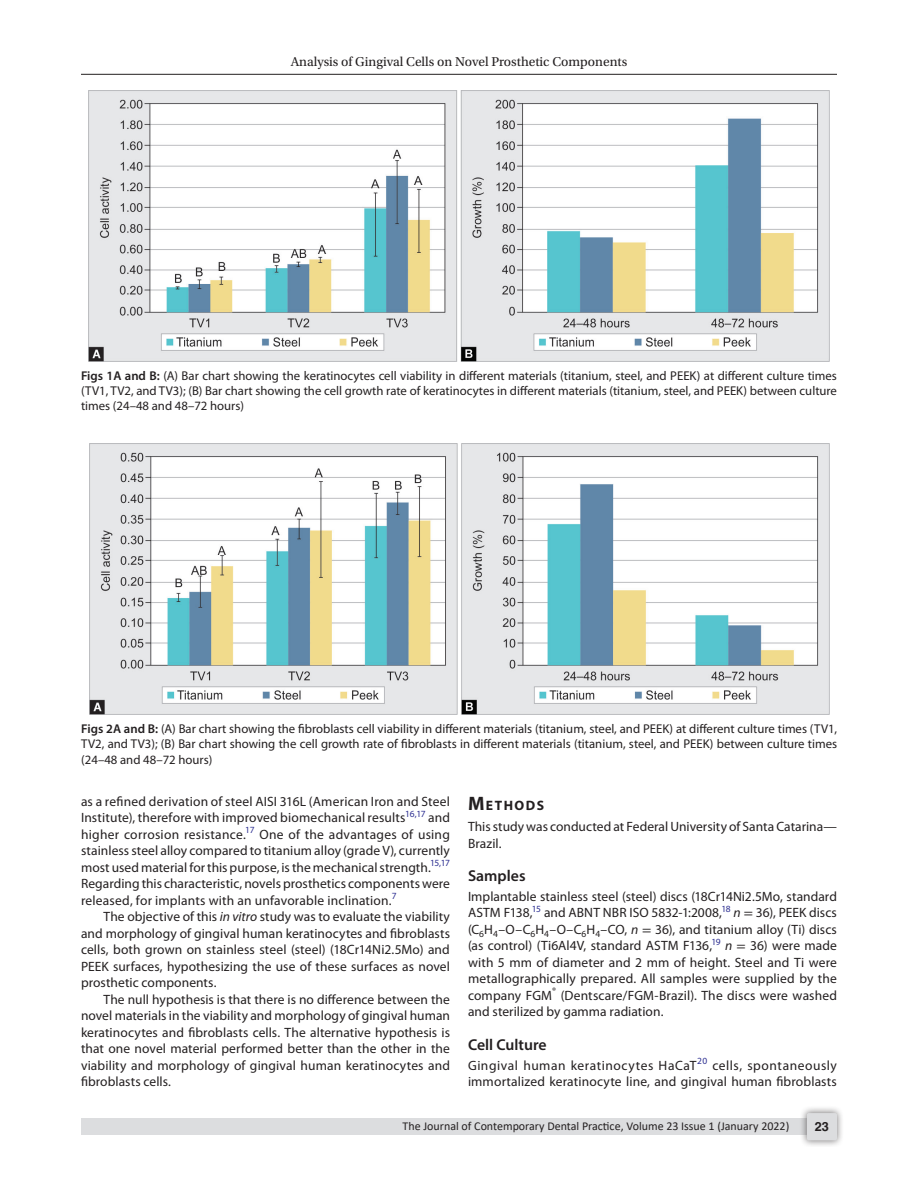
<style>
.page{position:relative;width:918px;height:1188px;background:#fff}
.page>*{position:absolute;margin:0;border:0;box-sizing:border-box;transform-origin:0 0}
.Head-2{font:600 15.75px "Myriad Pro";color:#231f20}
.Head-1{font:700 13.65px "Myriad Pro";letter-spacing:.105em;color:#231f20}
.Para-Indent{font:13.5px/16.5px "Myriad Pro";letter-spacing:.01em;color:#231f20;text-align:justify}
.Para-NoIndent{font:13.5px/16.5px "Myriad Pro";letter-spacing:.01em;color:#231f20}
.Para-NoIndent-2{font:13.5px/16.5px "Myriad Pro";letter-spacing:.03em;color:#231f20}
.t1{font:13.5px "Utopia Std";color:#231f20}
.FigCaption{font:12.75px/15.3px "Myriad Pro";color:#231f20;text-align:justify}
.t2{font:700 12.75px "Helvetica LT Std";color:#231f20}
.t3{font:12px "Calibri";color:#231f20}
.s1{font-weight:600}
.s2{font-style:italic}
.s3{font-size:19.5px}
.s4{font-family:"STIX General"}
</style>
<div class="page">
<hr style="left:81px;top:74px;width:756px;height:1px;background:#231f20">
<div style="left:81px;top:1119px;width:756px;height:16px;background:#dcdddf"></div>
<div style="left:800px;top:1106px;width:44px;height:41px;background:#231f20;opacity:.61"></div>
<div style="left:807px;top:1113px;width:30px;height:27px;background:#dcdddf;border-radius:2px"></div>
<img style="left:89px;top:90px;width:740px;height:271px">
<img style="left:89px;top:443px;width:740px;height:272px">
<p class="t1" style="left:291px;top:55px;width:338px">Analysis of Gingival Cells on Novel Prosthetic Components</p>
<p class="FigCaption" style="left:81px;top:368px;width:758px"><span class="s1">Figs 1A and B:</span> (A) Bar chart showing the keratinocytes cell viability in different materials (titanium, steel, and PEEK) at different culture times (TV1, TV2, and TV3); (B) Bar chart showing the cell growth rate of keratinocytes in different materials (titanium, steel, and PEEK) between culture times (24–48 and 48–72 hours)</p>
<p class="FigCaption" style="left:81px;top:721px;width:757px"><span class="s1">Figs 2A and B:</span> (A) Bar chart showing the fibroblasts cell viability in different materials (titanium, steel, and PEEK) at different culture times (TV1, TV2, and TV3); (B) Bar chart showing the cell growth rate of fibroblasts in different materials (titanium, steel, and PEEK) between culture times (24–48 and 48–72 hours)</p>
<p class="Para-Indent" style="left:81px;top:793px;width:371px">as a refined derivation of steel AISI 316L (American Iron and Steel Institute), therefore with improved biomechanical results<sup>16,17</sup> and higher corrosion resistance.<sup>17</sup> One of the advantages of using stainless steel alloy compared to titanium alloy (grade V), currently most used material for this purpose, is the mechanical strength.<sup>15,17<br></sup>Regarding this characteristic, novels prosthetics components were released, for implants with an unfavorable inclination.<sup>7</sup></p>
<p class="Para-Indent" style="left:81px;top:908px;width:371px;text-indent:22px">The objective of this <span class="s2">in vitro</span> study was to evaluate the viability and morphology of gingival human keratinocytes and fibroblasts cells, both grown on stainless steel (steel) (18Cr14Ni2.5Mo) and PEEK surfaces, hypothesizing the use of these surfaces as novel prosthetic components.</p>
<p class="Para-Indent" style="left:81px;top:991px;width:371px;text-indent:22px">The null hypothesis is that there is no difference between the novel materials in the viability and morphology of gingival human keratinocytes and fibroblasts cells. The alternative hypothesis is that one novel material performed better than the other in the viability and morphology of gingival human keratinocytes and fibroblasts cells.</p>
<p class="Head-1" style="left:468px;top:797px;width:78px"><span class="s3">M</span>ETHODS</p>
<p class="Para-NoIndent" style="left:468px;top:818px;width:370px">This study was conducted at Federal University of Santa Catarina—<br>Brazil.</p>
<p class="Head-2" style="left:468px;top:866px;width:59px">Samples</p>
<p class="Para-NoIndent" style="left:468px;top:888px;width:371px;text-align:justify">Implantable stainless steel (steel) discs (18Cr14Ni2.5Mo, standard ASTM F138,<sup>15</sup> and ABNT NBR ISO 5832-1:2008,<sup>18</sup> <span class="s2">n</span> <span class="s4">=</span> 36), PEEK discs (C<sub>6</sub>H<sub>4</sub>–O–C<sub>6</sub>H<sub>4</sub>–O–C<sub>6</sub>H<sub>4</sub>–CO, <span class="s2">n</span> <span class="s4">=</span> 36), and titanium alloy (Ti) discs (as control) (Ti6Al4V, standard ASTM F136,<sup>19</sup> <span class="s2">n</span> <span class="s4">=</span> 36) were made with 5 mm of diameter and 2 mm of height. Steel and Ti were metallographically prepared. All samples were supplied by the company FGM<sup>®</sup> (Dentscare/FGM-Brazil). The discs were washed and sterilized by gamma radiation.</p>
<p class="Head-2" style="left:468px;top:1035px;width:80px">Cell Culture</p>
<p class="Para-NoIndent-2" style="left:468px;top:1057px;width:371px">Gingival human keratinocytes HaCaT<sup>20</sup> cells, spontaneously immortalized keratinocyte line, and gingival human fibroblasts</p>
<p class="t3" style="left:403px;top:1117px;width:388px">The Journal of Contemporary Dental Practice, Volume 23 Issue 1 (January 2022)</p>
<p class="t2" style="left:815px;top:1119px;width:16px">23</p>
</div>
